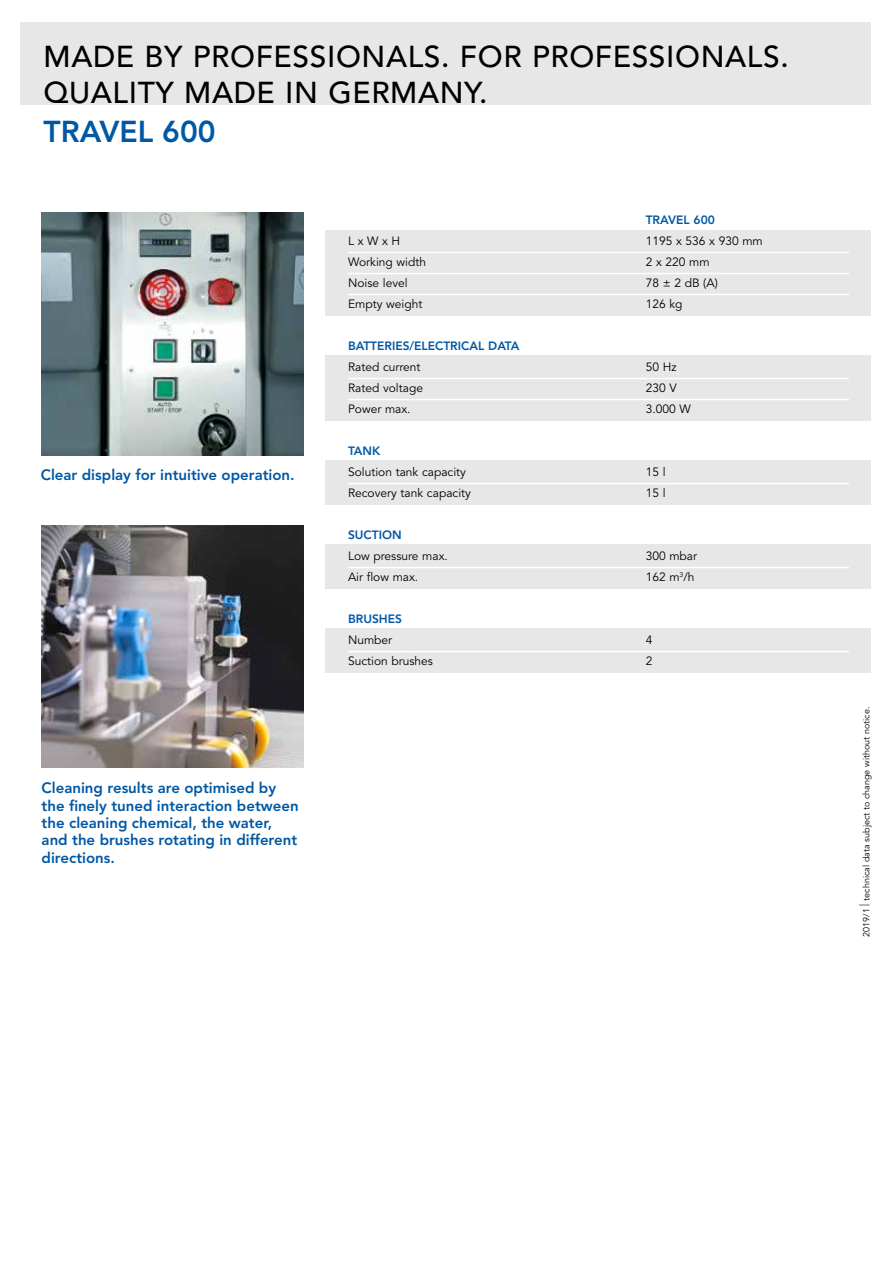
<style>
.page{position:relative;width:893px;height:1263px;background:#fff}
.page>*{position:absolute;margin:0;border:0;box-sizing:border-box;transform-origin:0 0}
.t1{font:500 30px/36px "Avenir";letter-spacing:.02em;color:#000}
.t2{font:800 30px "Avenir";color:#0058a5}
.t3{font:800 15px/17.4px "Avenir";color:#0058a5}
.t4{font:12px "Avenir";color:#000}
.t5{font:800 12px "Avenir";color:#0058a5}
.t6{font:9px "Avenir";color:#000}
.s1{font-size:13.5px}
</style>
<div class="page">
<div style="left:20px;top:23px;width:851px;height:82px;background:#e7e7e7"></div>
<img style="left:41px;top:525px;width:263px;height:243px">
<img style="left:41px;top:213px;width:263px;height:242px">
<div style="left:325px;top:231px;width:546px;height:442px;background:#e7e7e7"></div>
<div style="left:325px;top:316px;width:547px;height:39px;background:#fff"></div>
<div style="left:325px;top:505px;width:547px;height:39px;background:#fff"></div>
<div style="left:325px;top:589px;width:546px;height:38px;background:#fff"></div>
<div style="left:325px;top:421px;width:547px;height:39px;background:#fff"></div>
<hr style="left:348px;top:252px;width:501px;height:1px;background:#fff">
<hr style="left:348px;top:273px;width:501px;height:1px;background:#fff">
<hr style="left:348px;top:294px;width:501px;height:1px;background:#fff">
<hr style="left:348px;top:378px;width:501px;height:1px;background:#fff">
<hr style="left:348px;top:399px;width:501px;height:1px;background:#fff">
<hr style="left:348px;top:483px;width:501px;height:1px;background:#fff">
<hr style="left:348px;top:567px;width:501px;height:1px;background:#fff">
<hr style="left:348px;top:651px;width:501px;height:1px;background:#fff">
<h1 class="t1" style="left:44px;top:38px;width:747px">MADE BY PROFESSIONALS. FOR PROFESSIONALS.<br>QUALITY MADE IN GERMANY.</h1>
<h1 class="t2" style="left:44px;top:119px;width:173px">TRAVEL 600</h1>
<p class="t3" style="left:41px;top:468px;width:255px">Clear display for intuitive operation.</p>
<p class="t3" style="left:42px;top:781px;width:258px">Cleaning results are optimised by the finely tuned interaction between the cleaning chemical, the water, and the brushes rotating in different directions.</p>
<p class="t5" style="left:646px;top:215px;width:71px">TRAVEL 600</p>
<p class="t4" style="left:348px;top:236px;width:54px">L x W x H</p>
<p class="t4" style="left:646px;top:236px;width:119px">1195 x 536 x 930 mm</p>
<p class="t4" style="left:348px;top:257px;width:80px">Working width</p>
<p class="t4" style="left:646px;top:257px;width:65px">2 x 220 mm</p>
<p class="t4" style="left:348px;top:278px;width:61px">Noise level</p>
<p class="t4" style="left:646px;top:278px;width:74px">78 ± 2 dB (A)</p>
<p class="t4" style="left:348px;top:299px;width:76px">Empty weight</p>
<p class="t4" style="left:646px;top:299px;width:38px">126 kg</p>
<p class="t5" style="left:348px;top:341px;width:173px">BATTERIES/ELECTRICAL DATA</p>
<p class="t4" style="left:348px;top:362px;width:74px">Rated current</p>
<p class="t4" style="left:646px;top:362px;width:32px">50 Hz</p>
<p class="t4" style="left:348px;top:383px;width:76px">Rated voltage</p>
<p class="t4" style="left:646px;top:383px;width:33px">230 V</p>
<p class="t4" style="left:348px;top:404px;width:64px">Power max.</p>
<p class="t4" style="left:646px;top:404px;width:47px">3.000 W</p>
<p class="t5" style="left:348px;top:446px;width:34px">TANK</p>
<p class="t4" style="left:348px;top:467px;width:120px">Solution tank capacity</p>
<p class="t4" style="left:646px;top:467px;width:21px">15 l</p>
<p class="t4" style="left:348px;top:488px;width:124px">Recovery tank capacity</p>
<p class="t4" style="left:646px;top:488px;width:21px">15 l</p>
<p class="t5" style="left:348px;top:530px;width:55px">SUCTION</p>
<p class="t4" style="left:348px;top:551px;width:101px">Low pressure max.</p>
<p class="t4" style="left:646px;top:551px;width:53px">300 mbar</p>
<p class="t4" style="left:348px;top:572px;width:72px">Air flow max.</p>
<p class="t4" style="left:646px;top:572px;width:50px">162 m<sup>3</sup>/h</p>
<p class="t5" style="left:348px;top:614px;width:56px">BRUSHES</p>
<p class="t4" style="left:348px;top:635px;width:46px">Number</p>
<p class="t4" style="left:646px;top:635px;width:8px">4</p>
<p class="t4" style="left:348px;top:656px;width:87px">Suction brushes</p>
<p class="t4" style="left:646px;top:656px;width:8px">2</p>
<p class="t6" style="left:863px;top:936px;width:231px;rotate:-90deg">2019/1 <span class="s1">|</span> technical data subject to change without notice.</p>
</div>
